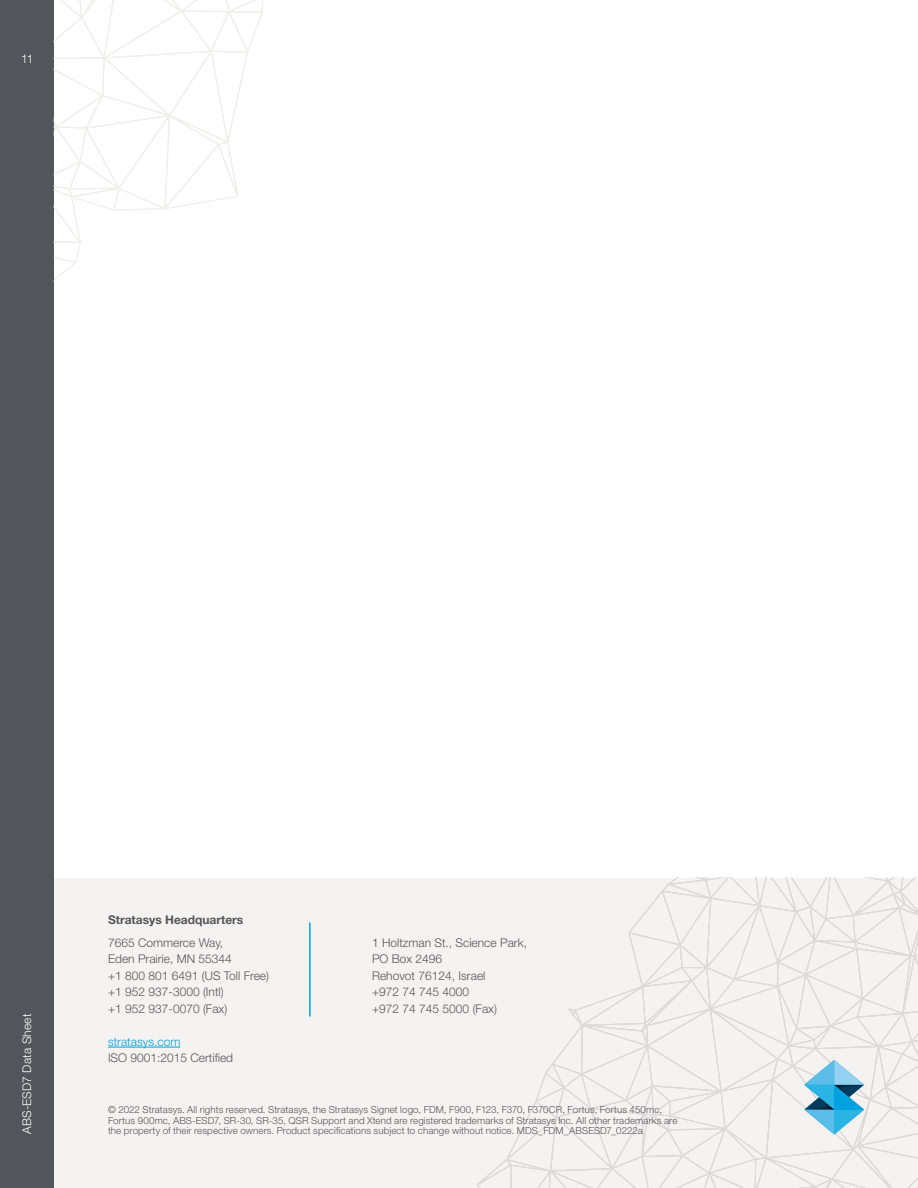
<style>
.page{position:relative;width:918px;height:1188px;background:#fff}
.page>*{position:absolute;margin:0;border:0;box-sizing:border-box;transform-origin:0 0}
.t1{font:300 12px/16.5px "Helvetica Neue LT Std";color:#54555a}
.t2{font:700 12px "Helvetica Neue LT Std";color:#54555a}
.t3{font:300 12px "Helvetica Neue LT Std";letter-spacing:.01em;color:#fff}
.t4{font:300 12px "Helvetica Neue LT Std";color:#00a2df}
.t5{font:300 9.75px/10.5px "Helvetica Neue LT Std";letter-spacing:.01em;color:#54555a}
</style>
<div class="page">
<div style="left:0;top:0;width:54px;height:1188px;background:#54555a"></div>
<svg style="left:54px;top:0;width:209px;height:281px"></svg>
<div style="left:54px;top:878px;width:864px;height:310px;background:#f5f3f2"></div>
<hr style="left:309px;top:922px;width:2px;height:95px;background:#00a2df">
<hr style="left:108px;top:1047px;width:72px;height:1px;background:#00a2df">
<svg style="left:477px;top:878px;width:441px;height:310px"></svg>
<p class="t3" style="left:21px;top:51px;width:14px">11</p>
<p class="t3" style="left:20px;top:1134px;width:122px;rotate:-90deg">ABS-ESD7 Data Sheet</p>
<p class="t2" style="left:108px;top:913px;width:137px">Stratasys Headquarters</p>
<p class="t1" style="left:108px;top:934px;width:163px">7665 Commerce Way,<br>Eden Prairie, MN 55344<br>+1 800 801 6491 (US Toll Free) +1 952 937-3000 (Intl)<br>+1 952 937-0070 (Fax)</p>
<p class="t4" style="left:108px;top:1034px;width:74px">stratasys.com</p>
<p class="t1" style="left:108px;top:1050px;width:127px">ISO 9001:2015 Certified</p>
<p class="t1" style="left:372px;top:934px;width:156px">1 Holtzman St., Science Park,<br>PO Box 2496<br>Rehovot 76124, Israel<br>+972 74 745 4000<br>+972 74 745 5000 (Fax)</p>
<p class="t5" style="left:108px;top:1104px;width:571px">© 2022 Stratasys. All rights reserved. Stratasys, the Stratasys Signet logo, FDM, F900, F123, F370, F370CR, Fortus, Fortus 450mc,<br>Fortus 900mc, ABS-ESD7, SR-30, SR-35, QSR Support and Xtend are registered trademarks of Stratasys Inc. All other trademarks are the property of their respective owners. Product specifications subject to change without notice. MDS_FDM_ABSESD7_0222a</p>
</div>
